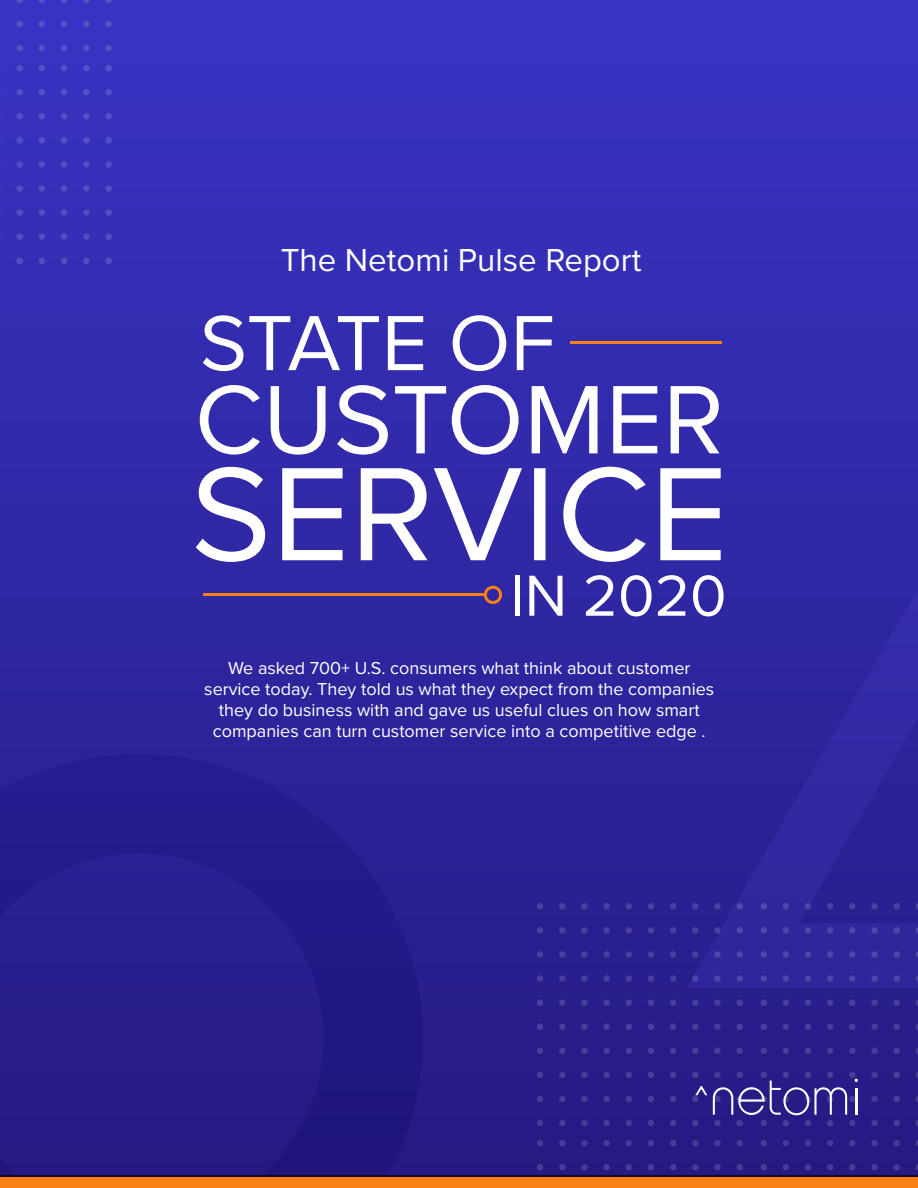
<style>
.page{position:relative;width:918px;height:1188px;background:#fff}
.page>*{position:absolute;margin:0;border:0;box-sizing:border-box;transform-origin:0 0}
.t1{font:81px "Proxima Nova";letter-spacing:-.005em;color:#fff}
.t2{font:60px "Proxima Nova";color:#fff}
.t3{font:33px "Proxima Nova";color:#fff}
.t4{font:18px/21px "Proxima Nova";color:#fff;text-align:center}
</style>
<div class="page">
<div style="left:0;top:0;width:918px;height:1188px;background:linear-gradient(to bottom,#3934c4,#251981)"></div>
<img style="left:0;top:0;width:112px;height:264px">
<img style="left:0;top:755px;width:422px;height:420px">
<img style="left:686px;top:500px;width:232px;height:404px">
<svg style="left:0;top:1175px;width:537px;height:13px"></svg>
<hr style="left:203px;top:594px;width:282px;height:2px;background:#f98017">
<div style="left:484px;top:586px;width:18px;height:18px;border:3px solid #f98017;border-radius:50%"></div>
<svg style="left:200px;top:385px;width:519px;height:70px"></svg>
<svg style="left:196px;top:467px;width:525px;height:95px;fill:#3129a8"></svg>
<hr style="left:571px;top:341px;width:151px;height:3px;background:#f98017">
<img style="left:537px;top:904px;width:381px;height:284px">
<h3 class="t3" style="left:281px;top:236px;width:362px">The Netomi Pulse Report</h3>
<h1 class="t1" style="left:200px;top:283px;width:357px">STATE OF</h1>
<h2 class="t2" style="left:510px;top:551px;width:218px">IN 2020</h2>
<p class="t4" style="left:204px;top:656px;width:511px">We asked 700+ U.S. consumers what think about customer service today. They told us what they expect from the companies they do business with and gave us useful clues on how smart companies can turn customer service into a competitive edge .</p>
</div>
